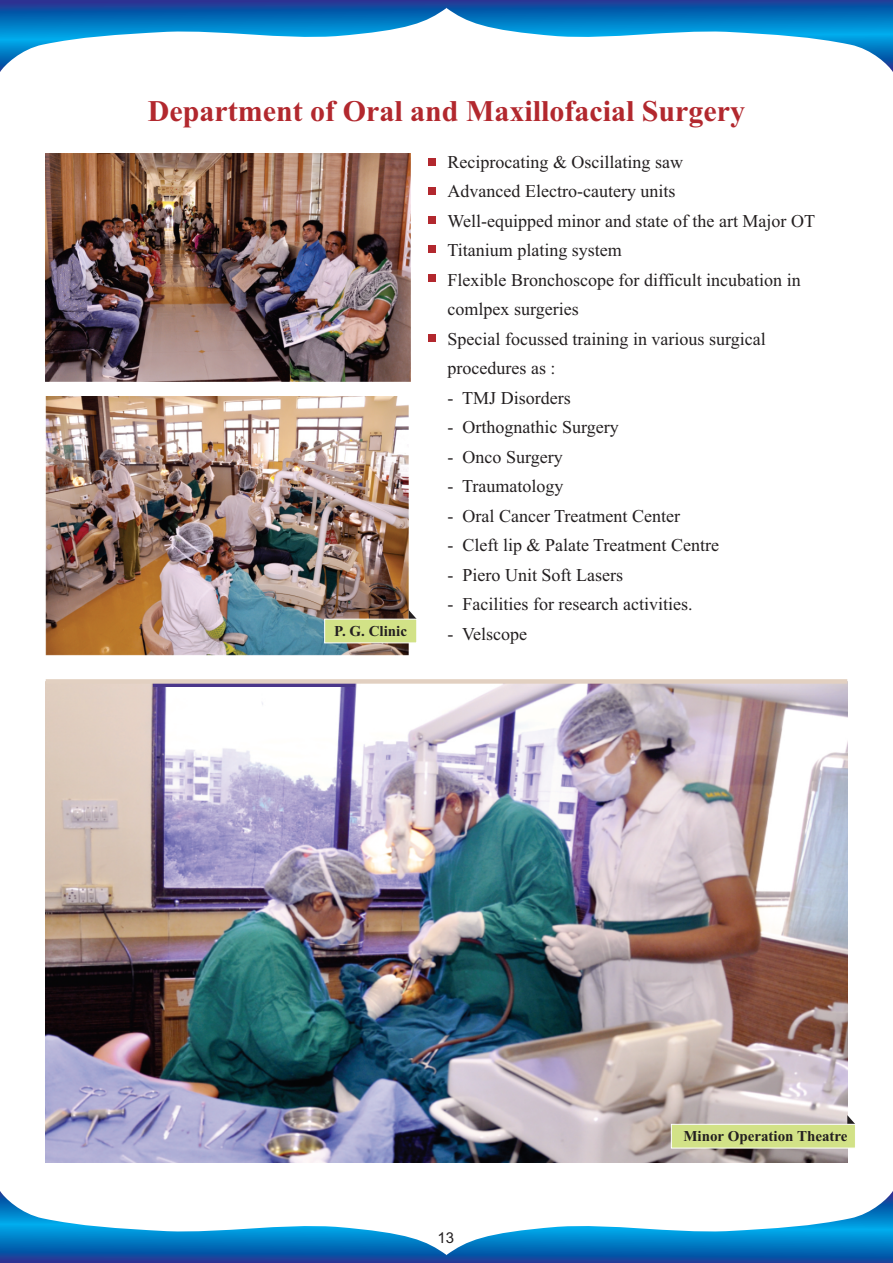
<style>
.page{position:relative;width:893px;height:1263px;background:#fff}
.page>*{position:absolute;margin:0;border:0;box-sizing:border-box;transform-origin:0 0}
.t1{font:700 30px "Times New Roman";color:#b2282e}
.t2{font:18px/29.5px "Times New Roman";color:#231f20}
.t3{font:700 15px "Times New Roman";color:#231f20}
.t4{font:15px "Arial";color:#231f20}
</style>
<div class="page">
<svg style="left:0;top:1191px;width:893px;height:72px"></svg>
<svg style="left:0;top:0;width:893px;height:72px"></svg>
<div style="left:428px;top:158px;width:7px;height:7px;background:#b2282e"></div>
<div style="left:428px;top:187px;width:7px;height:7px;background:#b2282e"></div>
<div style="left:428px;top:216px;width:7px;height:7px;background:#b2282e"></div>
<div style="left:428px;top:246px;width:7px;height:7px;background:#b2282e"></div>
<img style="left:46px;top:396px;width:363px;height:260px">
<img style="left:46px;top:154px;width:365px;height:227px">
<svg style="left:324px;top:610px;width:93px;height:34px;background:#babc7c"></svg>
<img style="left:46px;top:684px;width:801px;height:478px">
<div style="left:153px;top:681px;width:201px;height:6px;background:#4a368b"></div>
<div style="left:46px;top:679px;width:801px;height:5px;background:#e2d0c1"></div>
<div style="left:428px;top:275px;width:7px;height:7px;background:#b2282e"></div>
<div style="left:428px;top:334px;width:7px;height:7px;background:#b2282e"></div>
<svg style="left:671px;top:1115px;width:184px;height:34px;background:#cfd79b"></svg>
<h1 class="t1" style="left:148px;top:101px;width:599px">Department of Oral and Maxillofacial Surgery</h1>
<p class="t3" style="left:334px;top:626px;width:74px">P. G. Clinic</p>
<p class="t2" style="left:448px;top:149px;width:369px">Reciprocating &amp; Oscillating saw<br>Advanced Electro-cautery units<br>Well-equipped minor and state of the art Major OT Titanium plating system<br>Flexible Bronchoscope for difficult incubation in comlpex surgeries<br>Special focussed training in various surgical procedures as :</p>
<p class="t2" style="left:448px;top:385px;width:125px">- TMJ Disorders</p>
<p class="t2" style="left:448px;top:414px;width:173px">- Orthognathic Surgery</p>
<p class="t2" style="left:448px;top:444px;width:117px">- Onco Surgery</p>
<p class="t2" style="left:448px;top:473px;width:118px">- Traumatology</p>
<p class="t2" style="left:448px;top:503px;width:234px">- Oral Cancer Treatment Center</p>
<p class="t2" style="left:448px;top:532px;width:273px">- Cleft lip &amp; Palate Treatment Centre</p>
<p class="t2" style="left:448px;top:562px;width:177px">- Piero Unit Soft Lasers</p>
<p class="t2" style="left:448px;top:591px;width:246px">- Facilities for research activities.</p>
<p class="t2" style="left:448px;top:621px;width:81px">- Velscope</p>
<p class="t4" style="left:437px;top:1232px;width:18px">13</p>
<p class="t3" style="left:683px;top:1131px;width:166px">Minor Operation Theatre</p>
</div>
